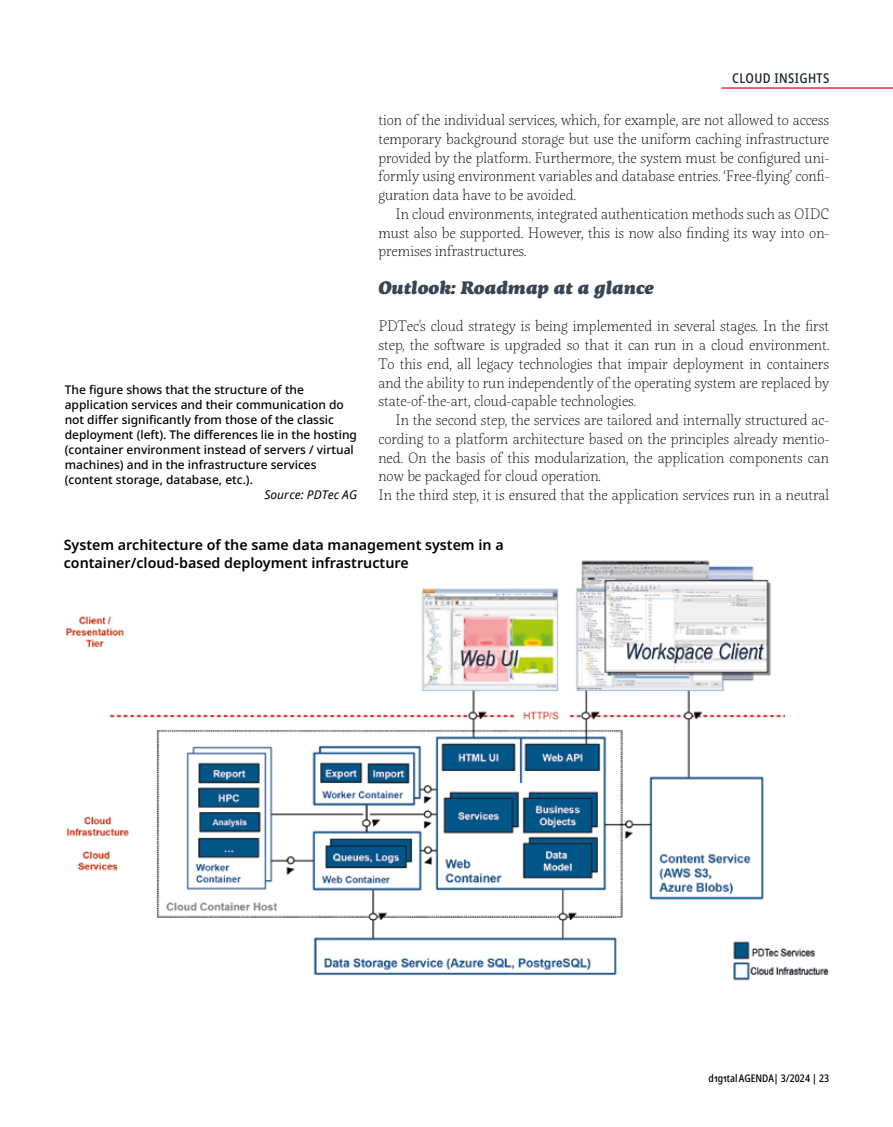
<style>
.page{position:relative;width:893px;height:1127px;background:#fff}
.page>*{position:absolute;margin:0;border:0;box-sizing:border-box;transform-origin:0 0}
.t1{font:italic 900 18px "Servus Slab";color:#364656}
.t2{font:100 15px/18.8px "Servus Slab";color:#000;text-align:justify}
.t3{font:600 14.25px/18px "Noto Sans";color:#000}
.t4{font:500 condensed 13.5px "Noto Sans";letter-spacing:.03em;color:#1d242c}
.t5{font:500 12px/15px "Noto Sans";color:#000}
.t6{font:italic 12px "Noto Sans";color:#000}
.t7{font:500 condensed 10.5px "Noto Sans";color:#000}
</style>
<div class="page">
<hr style="left:721px;top:87px;width:172px;height:2px;background:#e72d51">
<img style="left:66px;top:560px;width:720px;height:416px">
<img style="left:706px;top:927px;width:123px;height:54px">
<p class="t4" style="left:732px;top:69px;width:98px">CLOUD INSIGHTS</p>
<p class="t2" style="left:378px;top:111px;width:452px">tion of the individual services, which, for example, are not allowed to access temporary background storage but use the uniform caching infrastructure provided by the platform. Furthermore, the system must be configured uni&shy;formly using environment variables and database entries. ‘Free-flying’ confi&shy;guration data have to be avoided.</p>
<p class="t2" style="left:378px;top:204px;width:452px;text-indent:17px">In cloud environments, integrated authentication methods such as OIDC must also be supported. However, this is now also finding its way into on&shy;premises infrastructures.</p>
<p class="t1" style="left:378px;top:277px;width:277px">Outlook: Roadmap at a glance</p>
<p class="t2" style="left:378px;top:317px;width:452px">PDTec's cloud strategy is being implemented in several stages. In the first step, the software is upgraded so that it can run in a cloud environment.<br>To this end, all legacy technologies that impair deployment in containers and the ability to run independently of the operating system are replaced by state-of-the-art, cloud-capable technologies.</p>
<p class="t2" style="left:378px;top:411px;width:452px;text-align:left;text-indent:17px">In the second step, the services are tailored and internally structured ac&shy;cording to a platform architecture based on the principles already mentio&shy;ned. On the basis of this modularization, the application components can now be packaged for cloud operation.<br>In the third step, it is ensured that the application services run in a neutral</p>
<p class="t5" style="left:65px;top:382px;width:294px">The figure shows that the structure of the application services and their communication do not differ significantly from those of the classic deployment (left). The differences lie in the hosting (container environment instead of servers / virtual machines) and in the infrastructure services (content storage, database, etc.).</p>
<p class="t6" style="left:264px;top:486px;width:94px">Source: PDTec AG</p>
<p class="t3" style="left:64px;top:536px;width:441px">System architecture of the same data management system in a container/cloud-based deployment infrastructure</p>
<p class="t7" style="left:709px;top:1070px;width:122px">d1g1talAGENDA| 3/2024 | 23</p>
</div>
